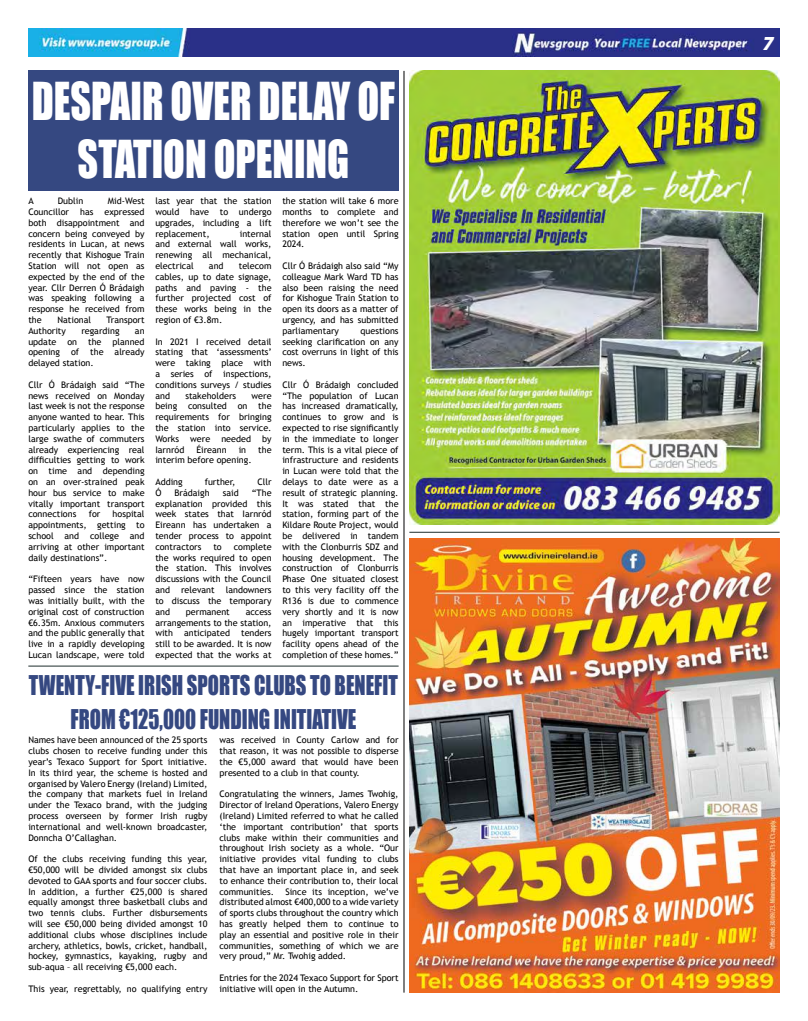
<style>
.page{position:relative;width:808px;height:1021px;background:#fff}
.page>*{position:absolute;margin:0;border:0;box-sizing:border-box;transform-origin:0 0}
.t1{font:48px/58px "Impact";color:#fff;text-align:center;scale:.83 1}
.t2{font:25px/34px "Impact";color:#354881;text-align:center;scale:.82 1}
.t3{font:20px "Impact";color:#fff}
.t4{font:9px/10.8px "Trebuchet MS";color:#000;text-align:justify}
.s1{font-family:"Myriad Pro";font-weight:900;font-style:italic}
</style>
<div class="page">
<hr style="left:409px;top:531px;width:371px;height:1px;background:#1d2d2c">
<hr style="left:28px;top:665px;width:371px;height:1px;background:#1d2d2c">
<img style="left:28px;top:28px;width:752px;height:29px">
<div style="left:28px;top:71px;width:371px;height:120px;background:#354881"></div>
<hr style="left:403px;top:71px;width:1px;height:921px;background:#000">
<img style="left:409px;top:71px;width:371px;height:453px">
<img style="left:409px;top:539px;width:371px;height:453px">
<h1 class="t1" style="left:32px;top:71px;width:439px">DESPAIR OVER DELAY OF<br>STATION OPENING</h1>
<p class="t4" style="left:28px;top:196px;width:7px">A</p>
<p class="t4" style="left:58px;top:196px;width:27px">Dublin</p>
<p class="t4" style="left:28px;top:196px;width:118px;text-indent:80px">Mid-West Councillor has expressed both disappointment and concern being conveyed by residents in Lucan, at news recently that Kishogue Train Station will not open as expected by the end of the year. Cllr Derren Ó Brádaigh was speaking following a response he received from the</p>
<p class="t4" style="left:155px;top:196px;width:118px">last year that the station would have to undergo upgrades, including a lift replacement,</p>
<p class="t4" style="left:282px;top:196px;width:118px">the station will take 6 more months to complete and therefore we won’t see the station open until Spring 2024.</p>
<p class="t4" style="left:282px;top:260px;width:118px">Cllr Ó Brádaigh also said “My colleague Mark Ward TD has also been raising the need for Kishogue Train Station to open its doors as a matter of urgency, and has submitted parliamentary</p>
<p class="t4" style="left:155px;top:228px;width:118px;text-indent:84px">internal and external wall works, renewing all mechanical, electrical</p>
<p class="t4" style="left:155px;top:260px;width:118px;text-indent:83px">telecom cables, up to date signage, paths and paving - the further projected cost of these works being in the region of €3.8m.</p>
<p class="t4" style="left:155px;top:336px;width:118px">In 2021 I received detail stating that ‘assessments’ were taking place with a series of inspections, conditions surveys / studies and</p>
<p class="t4" style="left:209px;top:260px;width:16px">and</p>
<p class="t4" style="left:57px;top:314px;width:35px">National</p>
<p class="t4" style="left:107px;top:314px;width:39px">Transport</p>
<p class="t4" style="left:28px;top:325px;width:39px">Authority</p>
<p class="t4" style="left:81px;top:325px;width:40px">regarding</p>
<p class="t4" style="left:282px;top:325px;width:118px;text-indent:78px">questions seeking clarification on any cost overruns in light of this news.</p>
<p class="t4" style="left:282px;top:379px;width:118px">Cllr Ó Brádaigh concluded “The population of Lucan has increased dramatically, continues to grow and is expected to rise significantly in the immediate to longer term. This is a vital piece of infrastructure and residents in Lucan were told that the delays to date were as a result of strategic planning.<br>It was stated that the station, forming part of the Kildare Route Project, would be delivered in tandem with the Clonburris SDZ and housing development. The construction of Clonburris Phase One situated closest to this very facility off the R136 is due to commence very shortly and it is now an imperative that this hugely important transport facility opens ahead of the completion of these homes.”</p>
<h2 class="t2" style="left:29px;top:667px;width:451px">TWENTY-FIVE IRISH SPORTS CLUBS TO BENEFIT<br>FROM €125,000 FUNDING INITIATIVE</h2>
<p class="t4" style="left:28px;top:734px;width:181px">Names have been announced of the 25 sports clubs chosen to receive funding under this year’s Texaco Support for Sport initiative.<br>In its third year, the scheme is hosted and organised by Valero Energy (Ireland) Limited, the company that markets fuel in Ireland under the Texaco brand, with the judging process overseen by former Irish rugby international and well-known broadcaster, Donncha O’Callaghan.</p>
<p class="t4" style="left:28px;top:853px;width:181px">Of the clubs receiving funding this year, €50,000 will be divided amongst six clubs devoted to GAA sports and four soccer clubs.<br>In addition, a further €25,000 is shared equally amongst three basketball clubs and two tennis clubs. Further disbursements will see €50,000 being divided amongst 10 additional clubs whose disciplines include archery, athletics, bowls, cricket, handball, hockey, gymnastics, kayaking, rugby and sub-aqua – all receiving €5,000 each.</p>
<p class="t4" style="left:28px;top:983px;width:181px">This year, regrettably, no qualifying entry</p>
<p class="t4" style="left:28px;top:325px;width:118px;text-indent:107px">an update on the planned opening of the already delayed station.</p>
<p class="t4" style="left:28px;top:379px;width:118px">Cllr Ó Brádaigh said “The news received on Monday last week is not the response anyone wanted to hear. This particularly applies to the large swathe of commuters already experiencing real difficulties getting to work on time and depending on an over-strained peak hour bus service to make vitally important transport connections</p>
<p class="t4" style="left:185px;top:390px;width:52px">stakeholders</p>
<p class="t4" style="left:155px;top:390px;width:118px;text-indent:96px">were being consulted on the requirements for bringing the station into service.<br>Works were needed by Iarnród</p>
<p class="t4" style="left:196px;top:444px;width:32px">Éireann</p>
<p class="t4" style="left:239px;top:444px;width:9px">in</p>
<p class="t4" style="left:258px;top:444px;width:15px">the</p>
<p class="t4" style="left:155px;top:455px;width:98px">interim before opening.</p>
<p class="t4" style="left:155px;top:476px;width:29px">Adding</p>
<p class="t4" style="left:205px;top:476px;width:32px">further,</p>
<p class="t4" style="left:257px;top:476px;width:16px">Cllr</p>
<p class="t4" style="left:155px;top:487px;width:8px">Ó</p>
<p class="t4" style="left:175px;top:487px;width:37px">Brádaigh</p>
<p class="t4" style="left:223px;top:487px;width:17px">said</p>
<p class="t4" style="left:155px;top:487px;width:118px;text-indent:96px">“The explanation provided this week states that Iarnród Eireann has undertaken a tender process to appoint contractors</p>
<p class="t4" style="left:28px;top:509px;width:118px;text-indent:84px">hospital appointments, getting to school and college and arriving at other important daily destinations”.</p>
<p class="t4" style="left:28px;top:574px;width:118px">“Fifteen years have now passed since the station was initially built, with the original cost of construction €6.35m. Anxious commuters and the public generally that live in a rapidly developing Lucan landscape, were told</p>
<p class="t4" style="left:89px;top:509px;width:13px">for</p>
<p class="t4" style="left:155px;top:541px;width:118px;text-indent:78px">complete the works required to open the station. This involves discussions with the Council and relevant landowners to discuss the temporary and</p>
<p class="t4" style="left:213px;top:541px;width:10px">to</p>
<p class="t4" style="left:186px;top:606px;width:45px">permanent</p>
<p class="t4" style="left:155px;top:606px;width:118px;text-indent:90px">access arrangements to the station, with anticipated tenders still to be awarded. It is now expected that the works at</p>
<p class="t4" style="left:219px;top:734px;width:181px">was received in County Carlow and for that reason, it was not possible to disperse the €5,000 award that would have been presented to a club in that county.</p>
<p class="t4" style="left:219px;top:788px;width:181px">Congratulating the winners, James Twohig, Director of Ireland Operations, Valero Energy (Ireland) Limited referred to what he called ‘the important contribution’ that sports clubs make within their communities and throughout Irish society as a whole. “Our initiative provides vital funding to clubs that have an important place in, and seek to enhance their contribution to, their local communities.</p>
<p class="t4" style="left:219px;top:886px;width:181px;text-indent:66px">Since its inception, we’ve distributed almost €400,000 to a wide variety of sports clubs throughout the country which has greatly helped them to continue to play an essential and positive role in their communities, something of which we are very proud,” Mr. Twohig added.</p>
<p class="t4" style="left:219px;top:972px;width:181px">Entries for the 2024 Texaco Support for Sport initiative will open in the Autumn.</p>
<h3 class="t3" style="left:753px;top:27px;width:23px">0 3<span class="s1">7</span></h3>
</div>
